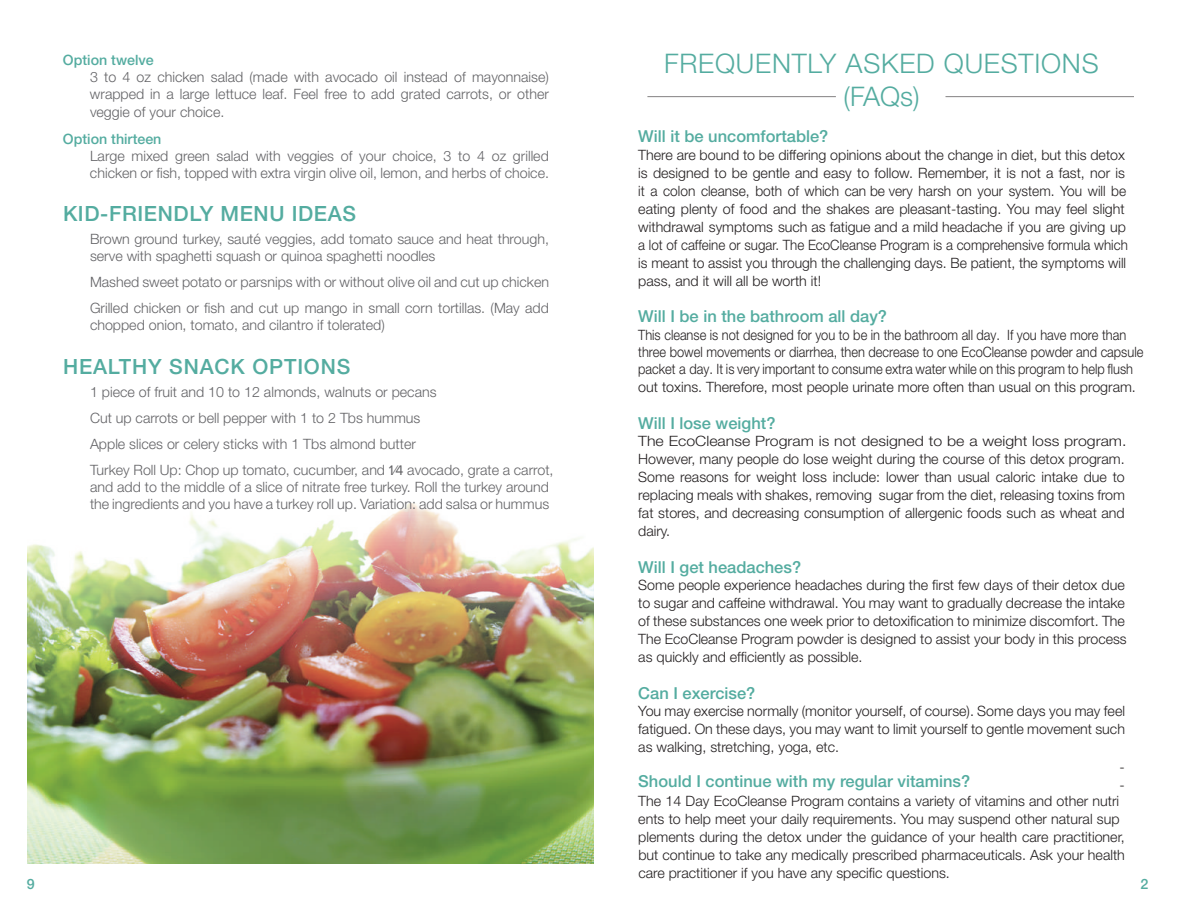
<style>
.page{position:relative;width:1188px;height:918px;background:#fff}
.page>*{position:absolute;margin:0;border:0;box-sizing:border-box;transform-origin:0 0}
.t1{font:300 27px/32.4px "Helvetica Neue LT Std";letter-spacing:.03em;color:#54aca0;text-align:center}
.t2{font:500 21px "Helvetica Neue LT Std";letter-spacing:.03em;color:#54aca0}
.t3{font:500 16.5px "Helvetica Neue LT Std";color:#54aca0}
.t4{font:300 14.25px/18px "Helvetica Neue LT Std";color:#231f20}
.t5{font:300 14.25px/17.1px "Helvetica Neue LT Std";color:#636366}
.t6{font:300 14.25px/18px "Helvetica Neue LT Std";color:#231f20;scale:1.11 1}
.t7{font:300 14.25px/17.4px "Helvetica Neue LT Std";color:#231f20;scale:.9 1}
.t8{font:500 14.25px "Helvetica Neue LT Std";color:#54aca0}
.s1{font-family:"Proxima Nova";font-weight:400}
</style>
<div class="page">
<img style="left:27px;top:503px;width:567px;height:361px">
<hr style="left:647px;top:96px;width:189px;height:1px;background:#231f20">
<hr style="left:945px;top:96px;width:189px;height:1px;background:#231f20">
<p class="t8" style="left:63px;top:52px;width:92px">Option twelve</p>
<p class="t5" style="left:90px;top:68px;width:460px;text-align:justify">3 to 4 oz chicken salad (made with avocado oil instead of mayonnaise) wrapped in a large lettuce leaf. Feel free to add grated carrots, or other veggie of your choice.</p>
<p class="t8" style="left:63px;top:130px;width:100px">Option thirteen</p>
<p class="t5" style="left:90px;top:147px;width:461px">Large mixed green salad with veggies of your choice, 3 to 4 oz grilled chicken or fish, topped with extra virgin olive oil, lemon, and herbs of choice.</p>
<h2 class="t2" style="left:63px;top:201px;width:295px">KID-FRIENDLY MENU IDEAS</h2>
<p class="t5" style="left:90px;top:230px;width:461px">Brown ground turkey, sauté veggies, add tomato sauce and heat through, serve with spaghetti squash or quinoa spaghetti noodles</p>
<p class="t5" style="left:90px;top:269px;width:461px;line-height:26.1px">Mashed sweet potato or parsnips with or without olive oil and cut up chicken<br>Grilled chicken or fish and cut up mango in small corn tortillas. (May add</p>
<p class="t5" style="left:90px;top:317px;width:296px">chopped onion, tomato, and cilantro if tolerated)</p>
<h2 class="t2" style="left:63px;top:354px;width:289px">HEALTHY SNACK OPTIONS</h2>
<p class="t5" style="left:90px;top:378px;width:465px;line-height:26.1px">1 piece of fruit and 10 to 12 almonds, walnuts or pecans<br>Cut up carrots or bell pepper with 1 to 2 Tbs hummus<br>Apple slices or celery sticks with 1 Tbs almond butter<br>Turkey Roll Up: Chop up tomato, cucumber, and <span class="s1">1⁄4</span> avocado, grate a carrot,</p>
<p class="t5" style="left:90px;top:478px;width:461px">and add to the middle of a slice of nitrate free turkey. Roll the turkey around the ingredients and you have a turkey roll up. Variation: add salsa or hummus</p>
<h1 class="t1" style="left:664px;top:47px;width:436px">FREQUENTLY ASKED QUESTIONS (FAQs)</h1>
<p class="t3" style="left:638px;top:126px;width:192px">Will it be uncomfortable?</p>
<p class="t4" style="left:638px;top:145px;width:491px">There are bound to be differing opinions about the change in diet, but this detox is designed to be gentle and easy to follow. Remember, it is not a fast, nor is it a colon cleanse, both of which can be very harsh on your system. You will be eating plenty of food and the shakes are pleasant-tasting. You may feel slight withdrawal symptoms such as fatigue and a mild headache if you are giving up a lot of caffeine or sugar. The EcoCleanse Program is a comprehensive formula which is meant to assist you through the challenging days. Be patient, the symptoms will pass, and it will all be worth it!</p>
<p class="t3" style="left:638px;top:306px;width:250px">Will I be in the bathroom all day?</p>
<p class="t7" style="left:638px;top:326px;width:563px">This cleanse is not designed for you to be in the bathroom all day. If you have more than three bowel movements or diarrhea, then decrease to one EcoCleanse powder and capsule packet a day. It is very important to consume extra water while on this program to help flush out toxins. Therefore, most people urinate more often than usual on this program.</p>
<p class="t3" style="left:638px;top:413px;width:139px">Will I lose weight?</p>
<p class="t6" style="left:638px;top:432px;width:441px">The EcoCleanse Program is not designed to be a weight loss program.<br>However, many people do lose weight during the course of this detox program.<br>Some reasons for weight loss include: lower than usual caloric intake due to replacing meals with shakes, removing sugar from the diet, releasing toxins from fat stores, and decreasing consumption of allergenic foods such as wheat and dairy.</p>
<p class="t3" style="left:638px;top:557px;width:164px">Will I get headaches?</p>
<p class="t4" style="left:638px;top:576px;width:490px">Some people experience headaches during the first few days of their detox due to sugar and caffeine withdrawal. You may want to gradually decrease the intake of these substances one week prior to detoxification to minimize discomfort. The The EcoCleanse Program powder is designed to assist your body in this process as quickly and efficiently as possible.</p>
<p class="t3" style="left:638px;top:683px;width:119px">Can I exercise?</p>
<p class="t4" style="left:638px;top:702px;width:488px;text-align:justify">You may exercise normally (monitor yourself, of course). Some days you may feel fatigued. On these days, you may want to limit yourself to gentle movement such as walking, stretching, yoga, etc.</p>
<p class="t3" style="left:638px;top:772px;width:333px">Should I continue with my regular vitamins?</p>
<p class="t4" style="left:638px;top:792px;width:482px">The 14 Day EcoCleanse Program contains a variety of vitamins and other nutri</p>
<p class="t4" style="left:1120px;top:757px;width:7px">-</p>
<p class="t4" style="left:1120px;top:775px;width:7px">-</p>
<p class="t4" style="left:638px;top:810px;width:483px">ents to help meet your daily requirements. You may suspend other natural sup</p>
<p class="t4" style="left:638px;top:828px;width:488px;text-align:justify">plements during the detox under the guidance of your health care practitioner, but continue to take any medically prescribed pharmaceuticals. Ask your health care practitioner if you have any specific questions.</p>
<p class="t8" style="left:27px;top:876px;width:9px">9</p>
<p class="t8" style="left:1140px;top:876px;width:9px">2</p>
</div>
